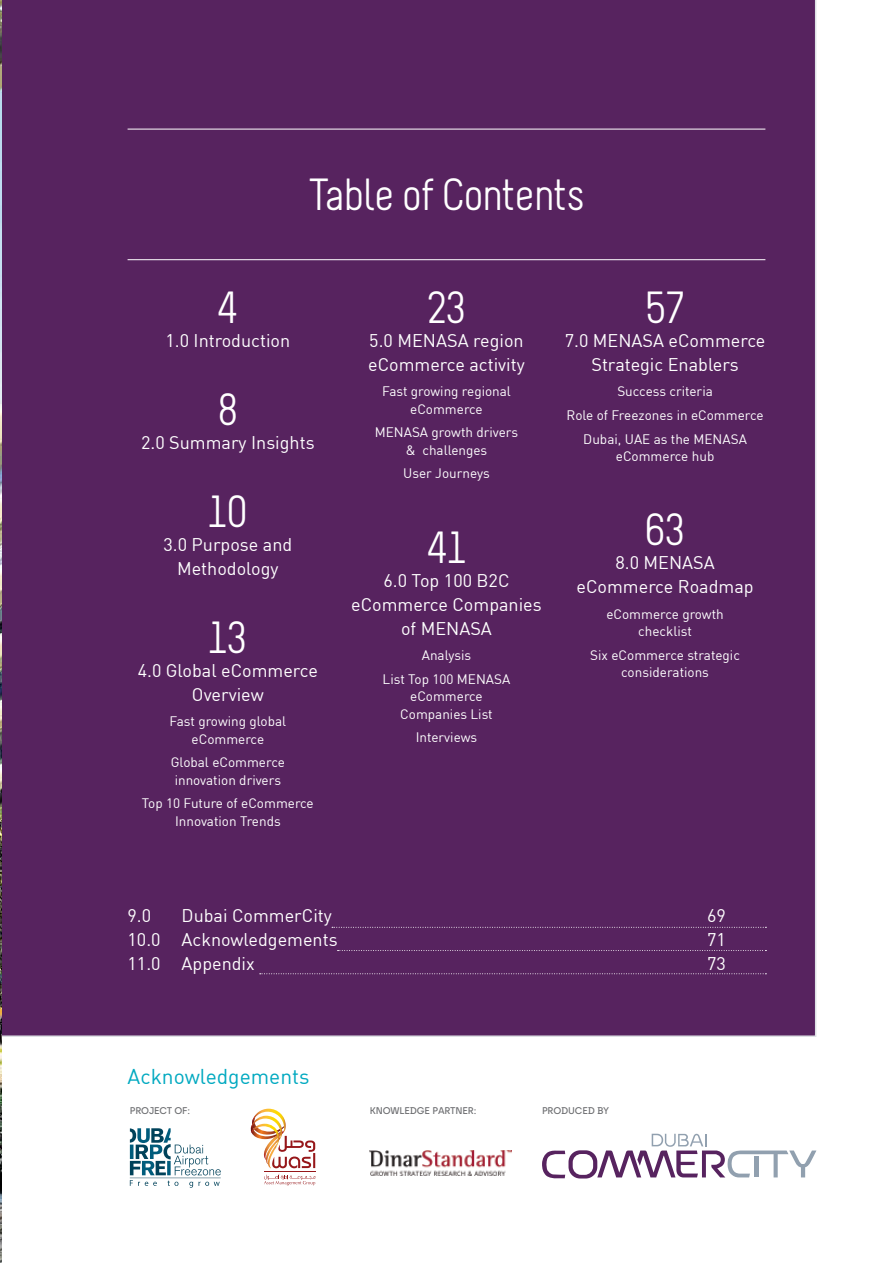
<style>
.page{position:relative;width:893px;height:1263px;background:#fff}
.page>*{position:absolute;margin:0;border:0;box-sizing:border-box;transform-origin:0 0}
.t1{font:45px "Melbourne";letter-spacing:-.015em;color:#fff}
.t2{font:21px "DIN";color:#00a9c0}
.t3{font:18px/24px "DIN";color:#fff;text-align:center}
.t4{font:13.5px/17.2px "DIN";color:#fff;text-align:center}
.t5{font:500 9.75px "Archia";letter-spacing:-.015em;color:#6d6e71}
</style>
<div class="page">
<div style="left:1px;top:0;width:815px;height:1037px;background:#57235f"></div>
<hr style="left:128px;top:129px;width:637px;height:1px;background:#fff">
<hr style="left:128px;top:259px;width:637px;height:1px;background:#fff">
<img style="left:370px;top:1151px;width:141px;height:25px">
<img style="left:0;top:0;width:1px;height:1263px">
<svg style="left:332px;top:927px;width:434px;height:1px"></svg>
<svg style="left:338px;top:950px;width:428px;height:1px"></svg>
<svg style="left:260px;top:973px;width:506px;height:1px"></svg>
<svg style="left:264px;top:1174px;width:51px;height:11px"></svg>
<hr style="left:264px;top:1171px;width:51px;height:1px;background:#96171a">
<svg style="left:251px;top:1109px;width:64px;height:59px"></svg>
<svg style="left:130px;top:1128px;width:91px;height:59px"></svg>
<hr style="left:130px;top:1177px;width:91px;height:1px;background:#8ea5ae">
<svg style="left:542px;top:1134px;width:274px;height:44px"></svg>
<h1 class="t1" style="left:308px;top:171px;width:278px">Table of Contents</h1>
<h1 class="t1" style="left:217px;top:284px;width:23px">4</h1>
<h3 class="t3" style="left:165px;top:328px;width:126px">1.0 Introduction</h3>
<h1 class="t1" style="left:218px;top:386px;width:22px">8</h1>
<h3 class="t3" style="left:141px;top:430px;width:175px">2.0 Summary Insights</h3>
<h1 class="t1" style="left:208px;top:488px;width:41px">10</h1>
<h3 class="t3" style="left:163px;top:532px;width:130px">3.0 Purpose and<br>Methodology</h3>
<h1 class="t1" style="left:208px;top:614px;width:41px">13</h1>
<h3 class="t3" style="left:138px;top:658px;width:182px">4.0 Global eCommerce<br>Overview</h3>
<p class="t4" style="left:170px;top:713px;width:118px">Fast growing global eCommerce</p>
<p class="t4" style="left:171px;top:754px;width:116px;text-align:left">Global eCommerce innovation drivers</p>
<p class="t4" style="left:142px;top:794px;width:173px">Top 10 Future of eCommerce<br>Innovation Trends</p>
<h1 class="t1" style="left:427px;top:284px;width:41px">23</h1>
<h3 class="t3" style="left:368px;top:328px;width:158px;text-align:left">5.0 MENASA region eCommerce activity</h3>
<p class="t4" style="left:382px;top:383px;width:130px">Fast growing regional eCommerce</p>
<p class="t4" style="left:375px;top:424px;width:145px">MENASA growth drivers &amp; challenges</p>
<p class="t4" style="left:403px;top:464px;width:88px">User Journeys</p>
<h1 class="t1" style="left:427px;top:524px;width:41px">41</h1>
<h3 class="t3" style="left:351px;top:568px;width:192px">6.0 Top 100 B2C eCommerce Companies of MENASA</h3>
<p class="t4" style="left:383px;top:643px;width:129px;line-height:23.7px">Analysis<br>List Top 100 MENASA</p>
<p class="t4" style="left:400px;top:687px;width:94px">eCommerce<br>Companies List</p>
<p class="t4" style="left:416px;top:728px;width:63px">Interviews</p>
<h1 class="t1" style="left:646px;top:284px;width:39px">57</h1>
<h3 class="t3" style="left:565px;top:328px;width:202px">7.0 MENASA eCommerce<br>Strategic Enablers</h3>
<p class="t4" style="left:567px;top:379px;width:199px;line-height:23.7px">Success criteria<br>Role of Freezones in eCommerce<br>Dubai, UAE as the MENASA</p>
<p class="t4" style="left:616px;top:447px;width:100px">eCommerce hub</p>
<h1 class="t1" style="left:645px;top:506px;width:42px">63</h1>
<h3 class="t3" style="left:577px;top:550px;width:178px">8.0 MENASA eCommerce Roadmap</h3>
<p class="t4" style="left:606px;top:605px;width:119px">eCommerce growth checklist</p>
<p class="t4" style="left:590px;top:646px;width:151px">Six eCommerce strategic considerations</p>
<h3 class="t3" style="left:128px;top:903px;width:25px">9.0</h3>
<h3 class="t3" style="left:182px;top:903px;width:152px">Dubai CommerCity</h3>
<h3 class="t3" style="left:707px;top:903px;width:20px">69</h3>
<h3 class="t3" style="left:128px;top:927px;width:212px">10.0 Acknowledgements</h3>
<h3 class="t3" style="left:707px;top:927px;width:20px">71</h3>
<h3 class="t3" style="left:128px;top:951px;width:129px">11.0 Appendix</h3>
<h3 class="t3" style="left:707px;top:951px;width:20px">73</h3>
<h2 class="t2" style="left:128px;top:1063px;width:184px">Acknowledgements</h2>
<p class="t5" style="left:130px;top:1105px;width:62px">PROJECT OF:</p>
<p class="t5" style="left:370px;top:1105px;width:108px">KNOWLEDGE PARTNER:</p>
<p class="t5" style="left:542px;top:1105px;width:69px">PRODUCED BY</p>
</div>
